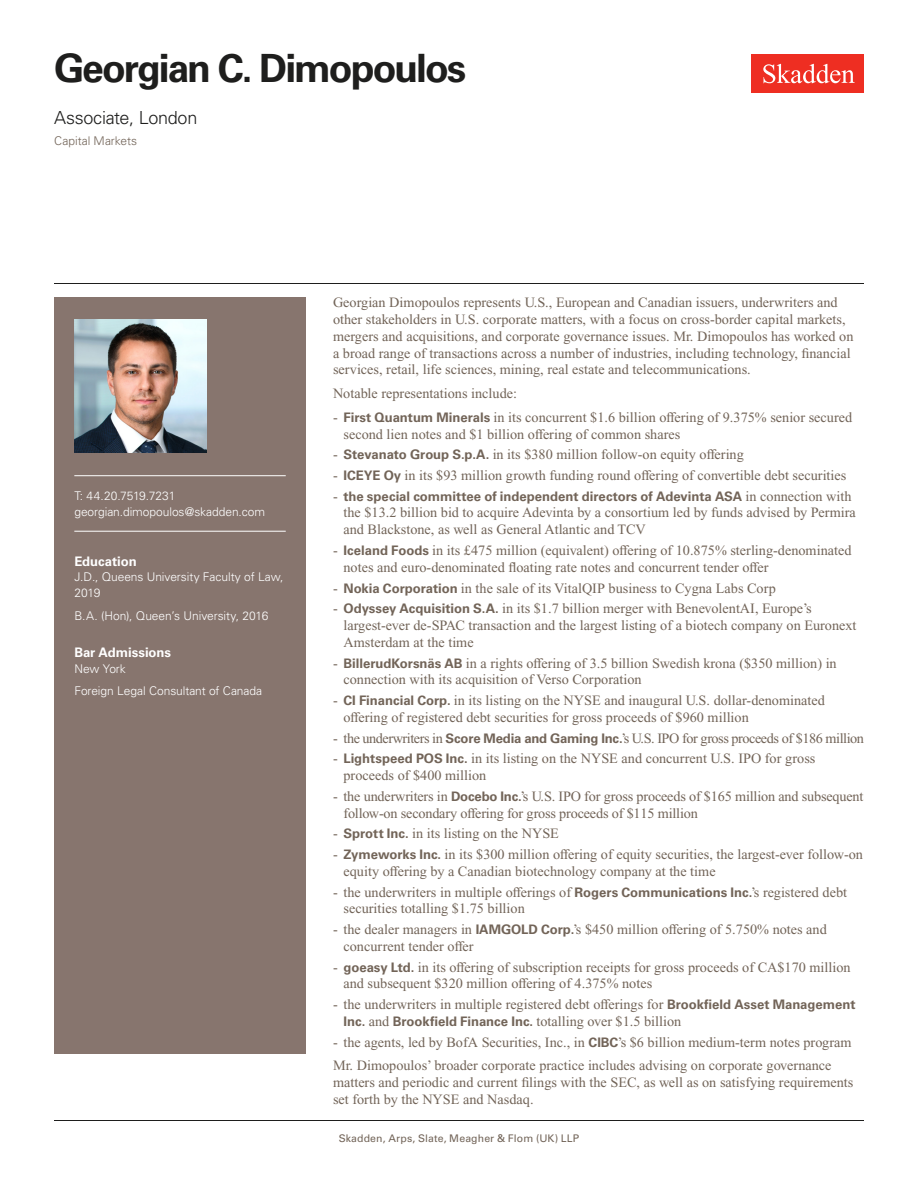
<style>
.page{position:relative;width:918px;height:1188px;background:#fff}
.page>*{position:absolute;margin:0;border:0;box-sizing:border-box;transform-origin:0 0}
.Name{font:700 39px "Univers LT Std";letter-spacing:-.055em;color:#1e1e1d}
.Title_and_Office{font:300 18px "Univers LT Std";letter-spacing:-.015em;color:#1e1e1d}
.Main_Body_Bulleted{font:14.25px/16.8px "Times New Roman PS Std";color:#726458}
.Main_Body{font:14.25px/16.8px "Times New Roman PS Std";color:#726458}
.Main_Body_Bulleted-2{font:14.25px "Times New Roman PS Std";letter-spacing:-.03em;color:#726458}
.Main_Body_Bulleted-3{font:700 13.2px "Univers LT Std";color:#726458}
.Bar_Admission_Education{font:700 13.2px "Univers LT Std";letter-spacing:-.005em;color:#fff}
.Sidebar_text{font:300 12px/15.8px "Univers LT Std";letter-spacing:-.005em;color:#fff}
.Email{font:300 12px "Univers LT Std";letter-spacing:-.005em;color:#fff}
.Phone_Number{font:300 12px "Univers LT Std";letter-spacing:-.005em;color:#fff}
.Practice{font:300 12px "Univers LT Std";color:#726458}
.Folio{font:10.5px "Univers LT Std";letter-spacing:.01em;color:#726458}
.s1{font-family:"Univers LT Std";font-weight:700;font-size:13.2px}
.s2{font-family:"Times New Roman PS Std";font-weight:400;font-size:14.25px}
</style>
<div class="page">
<div style="left:752px;top:54px;width:112px;height:39px;background:#ee2e22"></div>
<svg style="left:763px;top:64px;width:92px;height:19px"></svg>
<div style="left:54px;top:297px;width:252px;height:756px;background:#87756e"></div>
<hr style="left:74px;top:475px;width:212px;height:1px;background:#fff">
<hr style="left:74px;top:531px;width:212px;height:1px;background:#fff">
<img style="left:74px;top:320px;width:132px;height:132px">
<hr style="left:54px;top:1120px;width:810px;height:1px;background:#1e1e1d">
<hr style="left:54px;top:283px;width:810px;height:1px;background:#1e1e1d">
<h1 class="Name" style="left:54px;top:46px;width:414px">Georgian C. Dimopoulos</h1>
<h2 class="Title_and_Office" style="left:54px;top:107px;width:145px">Associate, London</h2>
<h3 class="Practice" style="left:54px;top:134px;width:85px">Capital Markets</h3>
<p class="Phone_Number" style="left:74px;top:489px;width:103px">T: 44.20.7519.7231</p>
<p class="Email" style="left:74px;top:504px;width:192px">georgian.dimopoulos@skadden.com</p>
<p class="Bar_Admission_Education" style="left:74px;top:553px;width:64px">Education</p>
<p class="Sidebar_text" style="left:74px;top:569px;width:211px">J.D., Queens University Faculty of Law,<br>2019</p>
<p class="Sidebar_text" style="left:74px;top:608px;width:196px">B.A. (Hon), Queen’s University, 2016</p>
<p class="Bar_Admission_Education" style="left:74px;top:644px;width:98px">Bar Admissions</p>
<p class="Sidebar_text" style="left:74px;top:660px;width:53px">New York</p>
<p class="Sidebar_text" style="left:74px;top:683px;width:189px">Foreign Legal Consultant of Canada</p>
<p class="Main_Body" style="left:333px;top:294px;width:522px">Georgian Dimopoulos represents U.S., European and Canadian issuers, underwriters and other stakeholders in U.S. corporate matters, with a focus on cross-border capital markets, mergers and acquisitions, and corporate governance issues. Mr. Dimopoulos has worked on a broad range of transactions across a number of industries, including technology, financial services, retail, life sciences, mining, real estate and telecommunications.</p>
<p class="Main_Body" style="left:333px;top:385px;width:186px">Notable representations include:</p>
<p class="Main_Body_Bulleted" style="left:344px;top:409px;width:510px;text-indent:-10px">- <span class="s1">First Quantum Minerals</span> in its concurrent $1.6 billion offering of 9.375% senior secured second lien notes and $1 billion offering of common shares</p>
<p class="Main_Body_Bulleted" style="left:333px;top:446px;width:412px">- <span class="s1">Stevanato Group S.p.A.</span> in its $380 million follow-on equity offering</p>
<p class="Main_Body_Bulleted" style="left:333px;top:467px;width:515px">- <span class="s1">ICEYE Oy</span> in its $93 million growth funding round offering of convertible debt securities</p>
<p class="Main_Body_Bulleted-3" style="left:333px;top:488px;width:520px"><span class="s2">-</span> the special committee of independent directors of Adevinta ASA <span class="s2">in connection with</span></p>
<p class="Main_Body_Bulleted" style="left:344px;top:504px;width:514px">the $13.2 billion bid to acquire Adevinta by a consortium led by funds advised by Permira and Blackstone, as well as General Atlantic and TCV</p>
<p class="Main_Body_Bulleted" style="left:344px;top:542px;width:510px;text-indent:-10px">- <span class="s1">Iceland Foods</span> in its £475 million (equivalent) offering of 10.875% sterling-denominated notes and euro-denominated floating rate notes and concurrent tender offer</p>
<p class="Main_Body_Bulleted" style="left:333px;top:579px;width:445px">- <span class="s1">Nokia Corporation</span> in the sale of its VitalQIP business to Cygna Labs Corp</p>
<p class="Main_Body_Bulleted" style="left:344px;top:600px;width:514px;text-indent:-10px">- <span class="s1">Odyssey Acquisition S.A.</span> in its $1.7 billion merger with BenevolentAI, Europe’s largest-ever de-SPAC transaction and the largest listing of a biotech company on Euronext<br>Amsterdam at the time</p>
<p class="Main_Body_Bulleted" style="left:344px;top:654px;width:495px;text-indent:-10px">- <span class="s1">BillerudKorsnäs AB</span> in a rights offering of 3.5 billion Swedish krona ($350 million) in connection with its acquisition of Verso Corporation</p>
<p class="Main_Body_Bulleted" style="left:344px;top:692px;width:483px;text-indent:-10px">- <span class="s1">CI Financial Corp.</span> in its listing on the NYSE and inaugural U.S. dollar-denominated offering of registered debt securities for gross proceeds of $960 million</p>
<p class="Main_Body_Bulleted-2" style="left:333px;top:730px;width:532px">- the underwriters in <span class="s1">Score Media and Gaming Inc.</span>’s U.S. IPO for gross proceeds of $186 million</p>
<p class="Main_Body_Bulleted" style="left:344px;top:750px;width:473px;text-indent:-10px">- <span class="s1">Lightspeed POS Inc.</span> in its listing on the NYSE and concurrent U.S. IPO for gross proceeds of $400 million</p>
<p class="Main_Body_Bulleted" style="left:344px;top:788px;width:521px;text-indent:-10px">- the underwriters in <span class="s1">Docebo Inc.</span>’s U.S. IPO for gross proceeds of $165 million and subsequent follow-on secondary offering for gross proceeds of $115 million</p>
<p class="Main_Body_Bulleted" style="left:333px;top:825px;width:228px">- <span class="s1">Sprott Inc.</span> in its listing on the NYSE</p>
<p class="Main_Body_Bulleted" style="left:344px;top:846px;width:521px;text-indent:-10px">- <span class="s1">Zymeworks Inc.</span> in its $300 million offering of equity securities, the largest-ever follow-on equity offering by a Canadian biotechnology company at the time</p>
<p class="Main_Body_Bulleted" style="left:344px;top:883px;width:505px;text-indent:-10px">- the underwriters in multiple offerings of <span class="s1">Rogers Communications Inc.</span>’s registered debt securities totalling $1.75 billion</p>
<p class="Main_Body_Bulleted" style="left:344px;top:921px;width:485px;text-indent:-10px">- the dealer managers in <span class="s1">IAMGOLD Corp.</span>’s $450 million offering of 5.750% notes and concurrent tender offer</p>
<p class="Main_Body_Bulleted" style="left:344px;top:958px;width:509px;text-indent:-10px">- <span class="s1">goeasy Ltd.</span> in its offering of subscription receipts for gross proceeds of CA$170 million and subsequent $320 million offering of 4.375% notes</p>
<p class="Main_Body_Bulleted" style="left:344px;top:996px;width:514px;text-indent:-10px">- the underwriters in multiple registered debt offerings for <span class="s1">Brookfield Asset Management<br>Inc.</span> and <span class="s1">Brookfield Finance Inc.</span> totalling over $1.5 billion</p>
<p class="Main_Body_Bulleted" style="left:333px;top:1034px;width:520px">- the agents, led by BofA Securities, Inc., in <span class="s1">CIBC</span>’s $6 billion medium-term notes program</p>
<p class="Main_Body" style="left:333px;top:1057px;width:522px">Mr. Dimopoulos’ broader corporate practice includes advising on corporate governance matters and periodic and current filings with the SEC, as well as on satisfying requirements set forth by the NYSE and Nasdaq.</p>
<p class="Folio" style="left:339px;top:1132px;width:242px">Skadden, Arps, Slate, Meagher &amp; Flom (UK) LLP</p>
</div>
